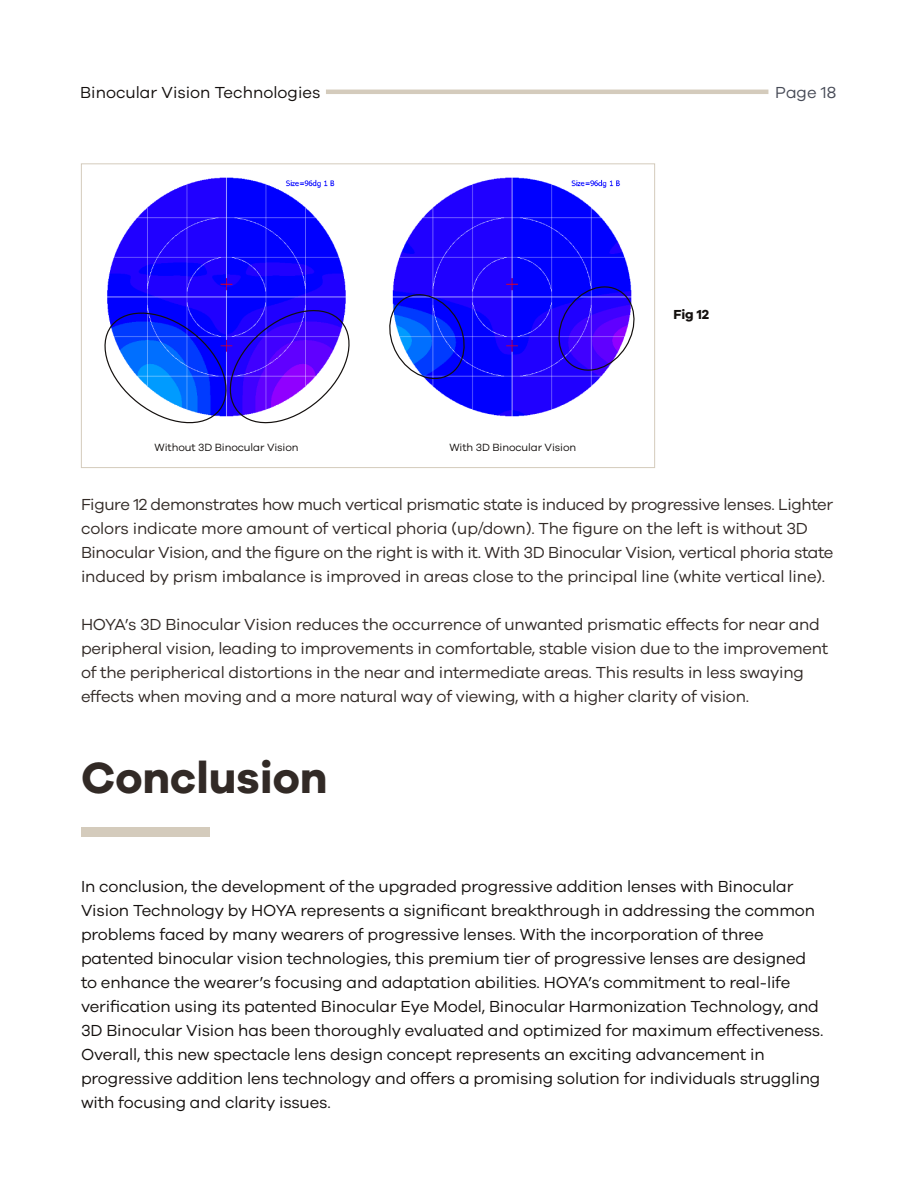
<style>
.page{position:relative;width:918px;height:1188px;background:#fff}
.page>*{position:absolute;margin:0;border:0;box-sizing:border-box;transform-origin:0 0}
.t1{font:700 45px "Galano Grotesque";color:#322a26}
.t2{font:16.5px/24px "Galano Grotesque";letter-spacing:-.01em;color:#14100e}
.t3{font:16.5px/24px "Galano Grotesque";letter-spacing:-.015em;color:#322a26}
.t4{font:16.5px "Galano Grotesque";color:#474b57}
.t5{font:700 13.5px "Galano Grotesque";color:#14100e}
.t6{font:10.8px "Galano Grotesque";letter-spacing:-.01em;color:#14100e}
</style>
<div class="page">
<div style="left:81px;top:827px;width:128px;height:10px;background:#d4cbbc"></div>
<hr style="left:326px;top:90px;width:442px;height:4px;background:#d4cbbc">
<img style="left:107px;top:177px;width:524px;height:240px">
<svg style="left:104px;top:302px;width:253px;height:122px"></svg>
<svg style="left:554px;top:279px;width:81px;height:99px;background:#4d28f5"></svg>
<svg style="left:385px;top:289px;width:84px;height:95px"></svg>
<p class="t2" style="left:80px;top:79px;width:242px">Binocular Vision Technologies</p>
<p class="t4" style="left:775px;top:82px;width:62px">Page 18</p>
<p class="t6" style="left:155px;top:441px;width:146px">Without 3D Binocular Vision</p>
<p class="t6" style="left:449px;top:441px;width:128px">With 3D Binocular Vision</p>
<p class="t5" style="left:674px;top:306px;width:37px">Fig 12</p>
<p class="t3" style="left:81px;top:492px;width:754px">Figure 12 demonstrates how much vertical prismatic state is induced by progressive lenses. Lighter colors indicate more amount of vertical phoria (up/down). The figure on the left is without 3D Binocular Vision, and the figure on the right is with it. With 3D Binocular Vision, vertical phoria state induced by prism imbalance is improved in areas close to the principal line (white vertical line).</p>
<p class="t3" style="left:81px;top:612px;width:749px">HOYA’s 3D Binocular Vision reduces the occurrence of unwanted prismatic effects for near and peripheral vision, leading to improvements in comfortable, stable vision due to the improvement of the peripherical distortions in the near and intermediate areas. This results in less swaying effects when moving and a more natural way of viewing, with a higher clarity of vision.</p>
<h1 class="t1" style="left:81px;top:750px;width:248px">Conclusion</h1>
<p class="t2" style="left:81px;top:874px;width:744px">In conclusion, the development of the upgraded progressive addition lenses with Binocular Vision Technology by HOYA represents a significant breakthrough in addressing the common problems faced by many wearers of progressive lenses. With the incorporation of three patented binocular vision technologies, this premium tier of progressive lenses are designed to enhance the wearer’s focusing and adaptation abilities. HOYA’s commitment to real-life verification using its patented Binocular Eye Model, Binocular Harmonization Technology, and 3D Binocular Vision has been thoroughly evaluated and optimized for maximum effectiveness.<br>Overall, this new spectacle lens design concept represents an exciting advancement in progressive addition lens technology and offers a promising solution for individuals struggling with focusing and clarity issues.</p>
</div>
